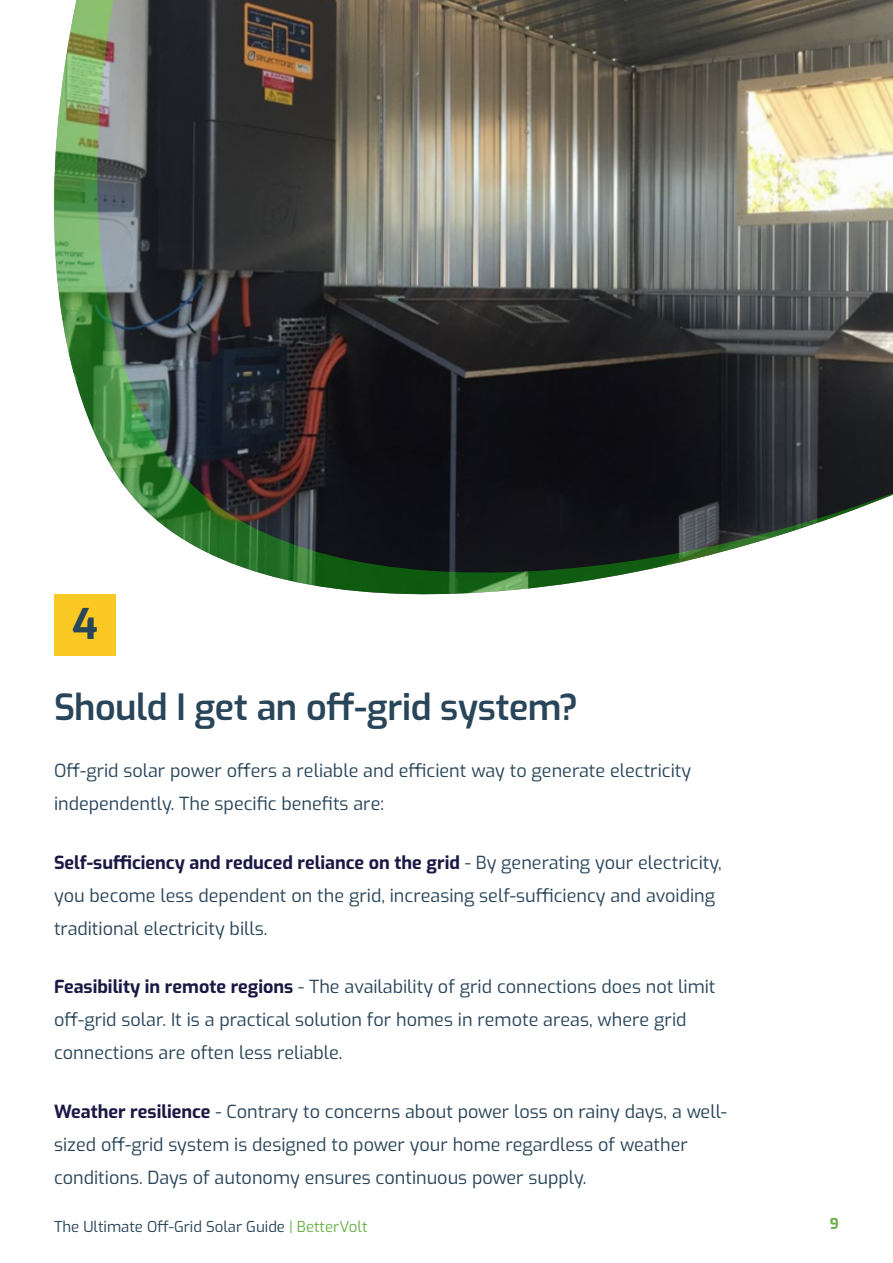
<style>
.page{position:relative;width:893px;height:1263px;background:#fff}
.page>*{position:absolute;margin:0;border:0;box-sizing:border-box;transform-origin:0 0}
.t1{font:700 42px "Exo";color:#294559}
.t2{font:600 36px "Exo";letter-spacing:-.015em;color:#294559}
.t3{font:18px/33px "Exo";color:#294559}
.t4{font:15px "Exo";color:#294559}
.t5{font:700 15px "Exo";color:#6bb04d}
.s1{font-weight:700;color:#1b1844}
.s2{color:#6bb04d}
</style>
<div class="page">
<img style="left:54px;top:0;width:839px;height:595px">
<div style="left:54px;top:594px;width:62px;height:62px;background:#fac924"></div>
<h1 class="t1" style="left:72px;top:594px;width:27px">4</h1>
<h2 class="t2" style="left:54px;top:681px;width:526px">Should I get an off-grid system?</h2>
<p class="t3" style="left:54px;top:753px;width:639px">Off-grid solar power offers a reliable and efficient way to generate electricity independently. The specific benefits are:</p>
<p class="t3" style="left:54px;top:845px;width:669px"><span class="s1">Self-sufficiency and reduced reliance on the grid</span> - By generating your electricity, you become less dependent on the grid, increasing self-sufficiency and avoiding traditional electricity bills.</p>
<p class="t3" style="left:54px;top:969px;width:663px"><span class="s1">Feasibility in remote regions</span> - The availability of grid connections does not limit off-grid solar. It is a practical solution for homes in remote areas, where grid connections are often less reliable.</p>
<p class="t3" style="left:54px;top:1094px;width:675px"><span class="s1">Weather resilience</span> - Contrary to concerns about power loss on rainy days, a well&shy;sized off-grid system is designed to power your home regardless of weather conditions. Days of autonomy ensures continuous power supply.</p>
<p class="t4" style="left:54px;top:1215px;width:315px">The Ultimate Off-Grid Solar Guide <span class="s2">| BetterVolt</span></p>
<p class="t5" style="left:830px;top:1212px;width:11px">9</p>
</div>
